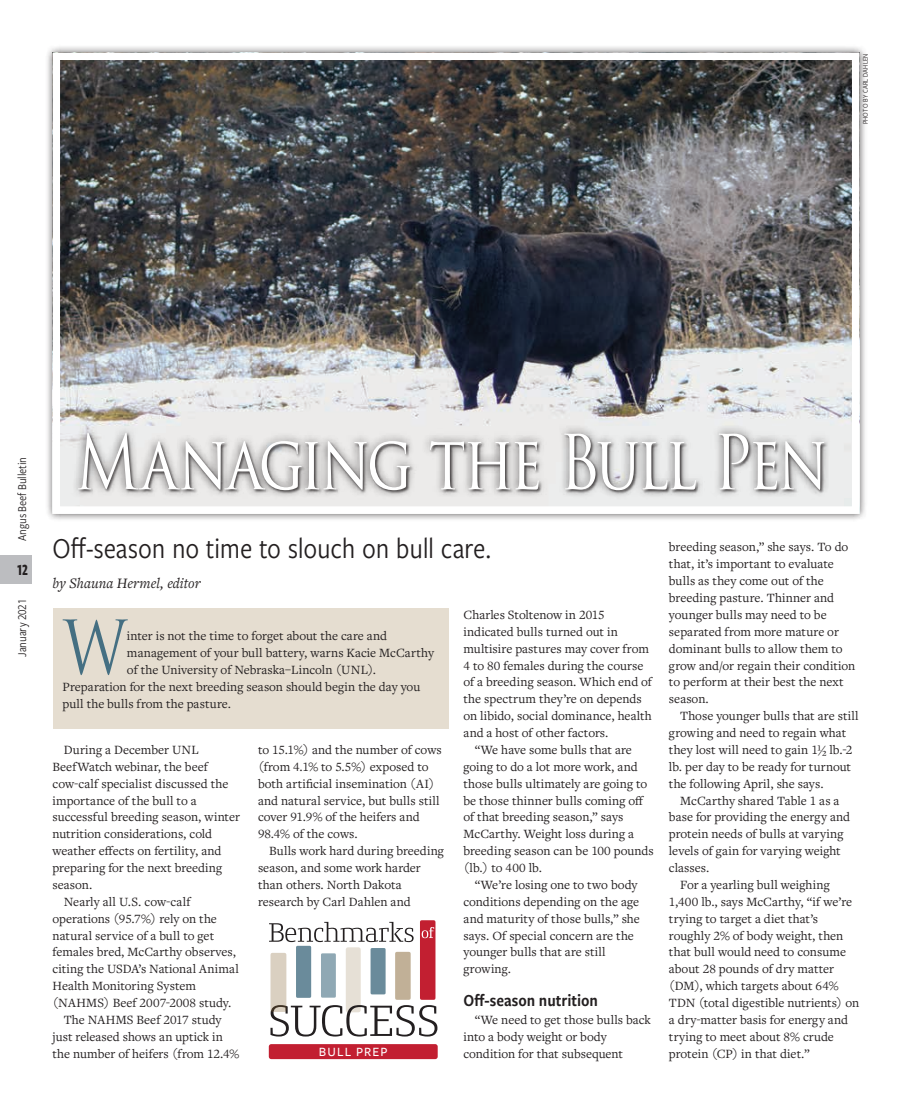
<style>
.page{position:relative;width:912px;height:1114px;background:#fff}
.page>*{position:absolute;margin:0;border:0;box-sizing:border-box;transform-origin:0 0}
.Feature_Headline{font:73.75px "Trajan Pro 3";letter-spacing:-.06em;color:#fff;scale:.82 1}
.body_text_drop_cap{font:72.38px "Trajan Pro 3";color:#456f82;scale:.8 1}
.deck{font:30px "Freight Sans Cnd Pro";letter-spacing:-.01em;color:#231f20}
.subhead{font:17.5px "Freight Sans Cnd Pro Semi";color:#231f20}
.t1{font:700 16.25px "Freight Sans Cmp Pro";color:#231f20;scale:.9 1}
.feature_byline{font:italic 15px "Freight Text Pro";color:#231f20}
.Feature_body{font:13.12px/16.9px "Freight Text Pro";color:#231f20}
.body_text_drop_cap-2{font:13.12px "Freight Text Pro";color:#231f20}
.ABB_Base{font:500 13.12px "Freight Sans Pro";letter-spacing:.08em;color:#fff}
.t2{font:12.5px "Freight Sans Cnd Pro";letter-spacing:-.01em;color:#231f20}
.PHOTO_CREDIT{font:7.5px "Freight Sans Cnd Pro";letter-spacing:.02em;color:#231f20}
</style>
<div class="page">
<div style="left:52px;top:608px;width:396px;height:120px;background:#e5ddd0"></div>
<div style="left:45px;top:44px;width:822px;height:478px;background:#231f20;opacity:.75"></div>
<img style="left:61px;top:61px;width:789px;height:444px">
<div style="left:52px;top:52px;width:807px;height:462px;border:8px solid #fff"></div>
<div style="left:70px;top:424px;width:762px;height:76px;background:#231f20;opacity:.75"></div>
<div style="left:269px;top:1044px;width:168px;height:15px;background:#c21f31;border-radius:2px"></div>
<div style="left:297px;top:947px;width:13px;height:49px;background:#6a8b9b"></div>
<div style="left:296px;top:946px;width:15px;height:52px;border:3px solid #456f82"></div>
<div style="left:322px;top:954px;width:12px;height:42px;background:#8fa8b4"></div>
<div style="left:348px;top:949px;width:10px;height:61px;background:#e6e0d6"></div>
<div style="left:372px;top:949px;width:12px;height:44px;background:#6a8b9b"></div>
<div style="left:370px;top:948px;width:15px;height:46px;border:3px solid #456f82"></div>
<div style="left:396px;top:953px;width:13px;height:45px;background:#c1b097"></div>
<div style="left:421px;top:922px;width:13px;height:76px;background:#c21f31"></div>
<div style="left:420px;top:920px;width:15px;height:80px;border:3px solid #c21f31"></div>
<svg style="left:269px;top:922px;width:144px;height:20px"></svg>
<svg style="left:421px;top:927px;width:13px;height:11px"></svg>
<svg style="left:270px;top:1005px;width:167px;height:31px"></svg>
<div style="left:272px;top:954px;width:12px;height:56px;background:#dad0c1"></div>
<div style="left:0;top:556px;width:32px;height:28px;background:#bcbdc0"></div>
<p class="PHOTO_CREDIT" style="left:860px;top:124px;width:72px;rotate:-90deg">PHOTO BY CARL DAHLEN</p>
<p class="t2" style="left:14px;top:541px;width:85px;rotate:-90deg">Angus Beef Bulletin</p>
<p class="t1" style="left:17px;top:558px;width:14px">12</p>
<p class="t2" style="left:14px;top:656px;width:59px;rotate:-90deg">January 2021</p>
<p class="Feature_Headline" style="left:75px;top:412px;width:919px">Managing the Bull Pen</p>
<p class="deck" style="left:52px;top:528px;width:440px">Off-season no time to slouch on bull care.</p>
<p class="feature_byline" style="left:52px;top:573px;width:149px">by Shauna Hermel, editor</p>
<p class="body_text_drop_cap" style="left:63px;top:598px;width:81px">W</p>
<p class="body_text_drop_cap-2" style="left:127px;top:627px;width:261px">inter is not the time to forget about the care and</p>
<p class="Feature_body" style="left:463px;top:606px;width:190px">Charles Stoltenow in 2015 indicated bulls turned out in multisire pastures may cover from<br>4 to 80 females during the course of a breeding season. Which end of the spectrum they’re on depends on libido, social dominance, health and a host of other factors.</p>
<p class="Feature_body" style="left:463px;top:741px;width:192px;text-indent:11px">“We have some bulls that are going to do a lot more work, and those bulls ultimately are going to be those thinner bulls coming off of that breeding season,” says<br>McCarthy. Weight loss during a breeding season can be 100 pounds (lb.) to 400 lb.</p>
<p class="Feature_body" style="left:463px;top:876px;width:178px;text-indent:11px">“We’re losing one to two body conditions depending on the age and maturity of those bulls,” she says. Of special concern are the younger bulls that are still growing.</p>
<p class="subhead" style="left:463px;top:989px;width:136px">Off-season nutrition</p>
<p class="Feature_body" style="left:463px;top:1011px;width:189px;text-indent:11px">“We need to get those bulls back into a body weight or body condition for that subsequent</p>
<p class="body_text_drop_cap-2" style="left:127px;top:644px;width:308px">management of your bull battery, warns Kacie McCarthy</p>
<p class="body_text_drop_cap-2" style="left:127px;top:661px;width:250px">of the University of Nebraska–Lincoln (UNL).</p>
<p class="body_text_drop_cap-2" style="left:62px;top:678px;width:359px">Preparation for the next breeding season should begin the day you</p>
<p class="body_text_drop_cap-2" style="left:62px;top:695px;width:170px">pull the bulls from the pasture.</p>
<p class="Feature_body" style="left:52px;top:741px;width:189px;text-indent:11px">During a December UNL<br>BeefWatch webinar, the beef cow-calf specialist discussed the importance of the bull to a successful breeding season, winter nutrition considerations, cold weather effects on fertility, and preparing for the next breeding season.</p>
<p class="Feature_body" style="left:52px;top:893px;width:188px;text-indent:11px">Nearly all U.S. cow-calf operations (95.7%) rely on the natural service of a bull to get females bred, McCarthy observes, citing the USDA’s National Animal<br>Health Monitoring System (NAHMS) Beef 2007-2008 study.</p>
<p class="Feature_body" style="left:52px;top:1011px;width:188px;text-indent:11px">The NAHMS Beef 2017 study just released shows an uptick in the number of heifers (from 12.4%</p>
<p class="Feature_body" style="left:258px;top:741px;width:185px">to 15.1%) and the number of cows (from 4.1% to 5.5%) exposed to both artificial insemination (AI) and natural service, but bulls still cover 91.9% of the heifers and<br>98.4% of the cows.</p>
<p class="Feature_body" style="left:258px;top:842px;width:187px;text-indent:11px">Bulls work hard during breeding season, and some work harder than others. North Dakota research by Carl Dahlen and</p>
<p class="ABB_Base" style="left:319px;top:1042px;width:70px">BULL PREP</p>
<p class="Feature_body" style="left:668px;top:538px;width:188px">breeding season,” she says. To do that, it’s important to evaluate bulls as they come out of the breeding pasture. Thinner and younger bulls may need to be separated from more mature or dominant bulls to allow them to grow and/or regain their condition to perform at their best the next season.</p>
<p class="Feature_body" style="left:668px;top:707px;width:191px;text-indent:11px">Those younger bulls that are still growing and need to regain what they lost will need to gain 1½ lb.-2 lb. per day to be ready for turnout the following April, she says.</p>
<p class="Feature_body" style="left:668px;top:791px;width:183px;text-indent:11px">McCarthy shared Table 1 as a base for providing the energy and protein needs of bulls at varying levels of gain for varying weight classes.</p>
<p class="Feature_body" style="left:668px;top:876px;width:192px;text-indent:11px">For a yearling bull weighing<br>1,400 lb., says McCarthy, “if we’re trying to target a diet that’s roughly 2% of body weight, then that bull would need to consume about 28 pounds of dry matter (DM), which targets about 64%<br>TDN (total digestible nutrients) on a dry-matter basis for energy and trying to meet about 8% crude protein (CP) in that diet.”</p>
</div>
